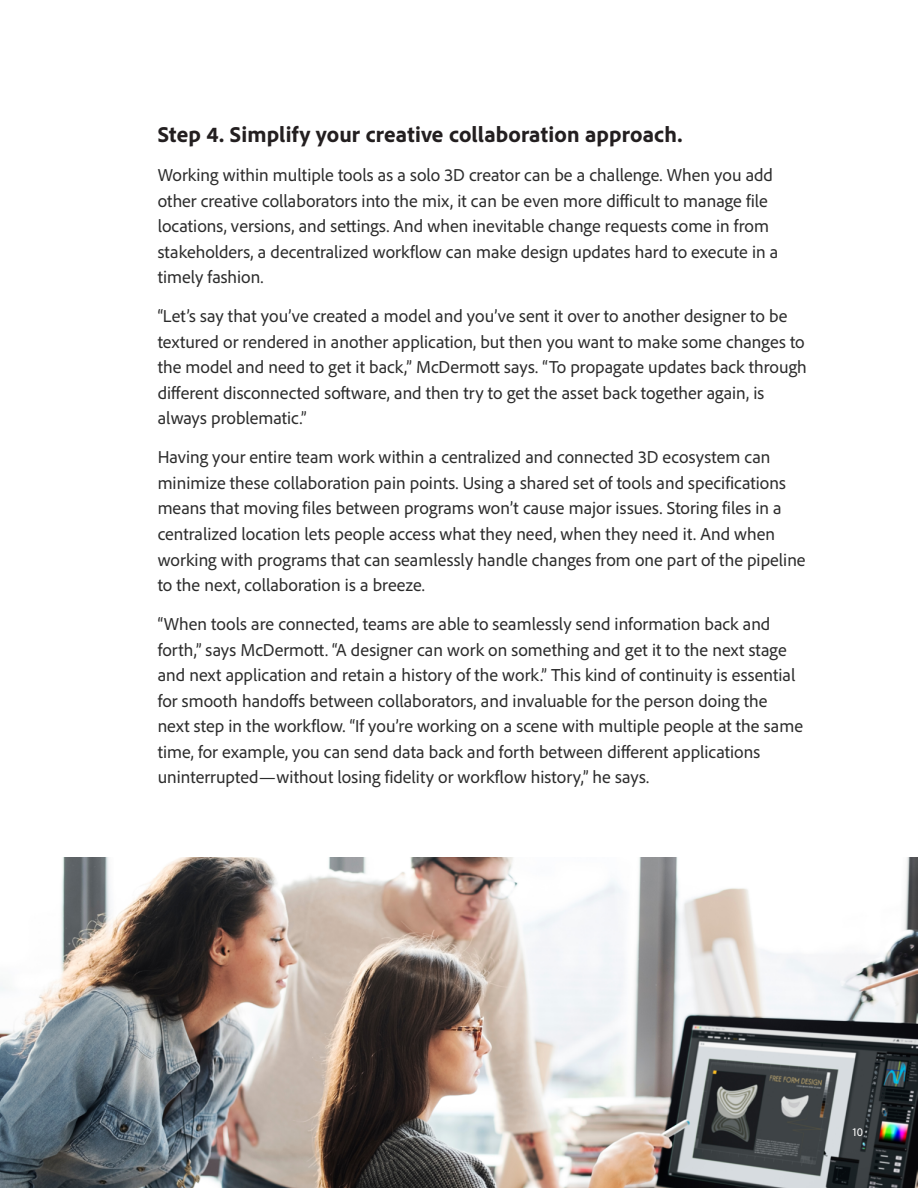
<style>
.page{position:relative;width:918px;height:1188px;background:#fff}
.page>*{position:absolute;margin:0;border:0;box-sizing:border-box;transform-origin:0 0}
.t1{font:800 22.5px "Adobe Clean";letter-spacing:.005em;color:#231f20}
.t2{font:18px/25.5px "Adobe Clean";color:#2c2c2c}
.t3{font:12px "Adobe Clean";color:#fff}
</style>
<div class="page">
<img style="left:0;top:857px;width:918px;height:331px">
<p class="t1" style="left:158px;top:120px;width:526px">Step 4. Simplify your creative collaboration approach.</p>
<p class="t2" style="left:158px;top:162px;width:622px">Working within multiple tools as a solo 3D creator can be a challenge. When you add other creative collaborators into the mix, it can be even more difficult to manage file locations, versions, and settings. And when inevitable change requests come in from stakeholders, a decentralized workflow can make design updates hard to execute in a timely fashion.</p>
<p class="t2" style="left:158px;top:303px;width:651px">“Let’s say that you’ve created a model and you’ve sent it over to another designer to be textured or rendered in another application, but then you want to make some changes to the model and need to get it back,” McDermott says. “To propagate updates back through different disconnected software, and then try to get the asset back together again, is always problematic.”</p>
<p class="t2" style="left:158px;top:444px;width:649px">Having your entire team work within a centralized and connected 3D ecosystem can minimize these collaboration pain points. Using a shared set of tools and specifications means that moving files between programs won’t cause major issues. Storing files in a centralized location lets people access what they need, when they need it. And when working with programs that can seamlessly handle changes from one part of the pipeline to the next, collaboration is a breeze.</p>
<p class="t2" style="left:158px;top:611px;width:647px">“When tools are connected, teams are able to seamlessly send information back and forth,” says McDermott. “A designer can work on something and get it to the next stage and next application and retain a history of the work.” This kind of continuity is essential for smooth handoffs between collaborators, and invaluable for the person doing the next step in the workflow. “If you’re working on a scene with multiple people at the same time, for example, you can send data back and forth between different applications uninterrupted—without losing fidelity or workflow history,” he says.</p>
<p class="t3" style="left:853px;top:1124px;width:12px">10</p>
</div>
